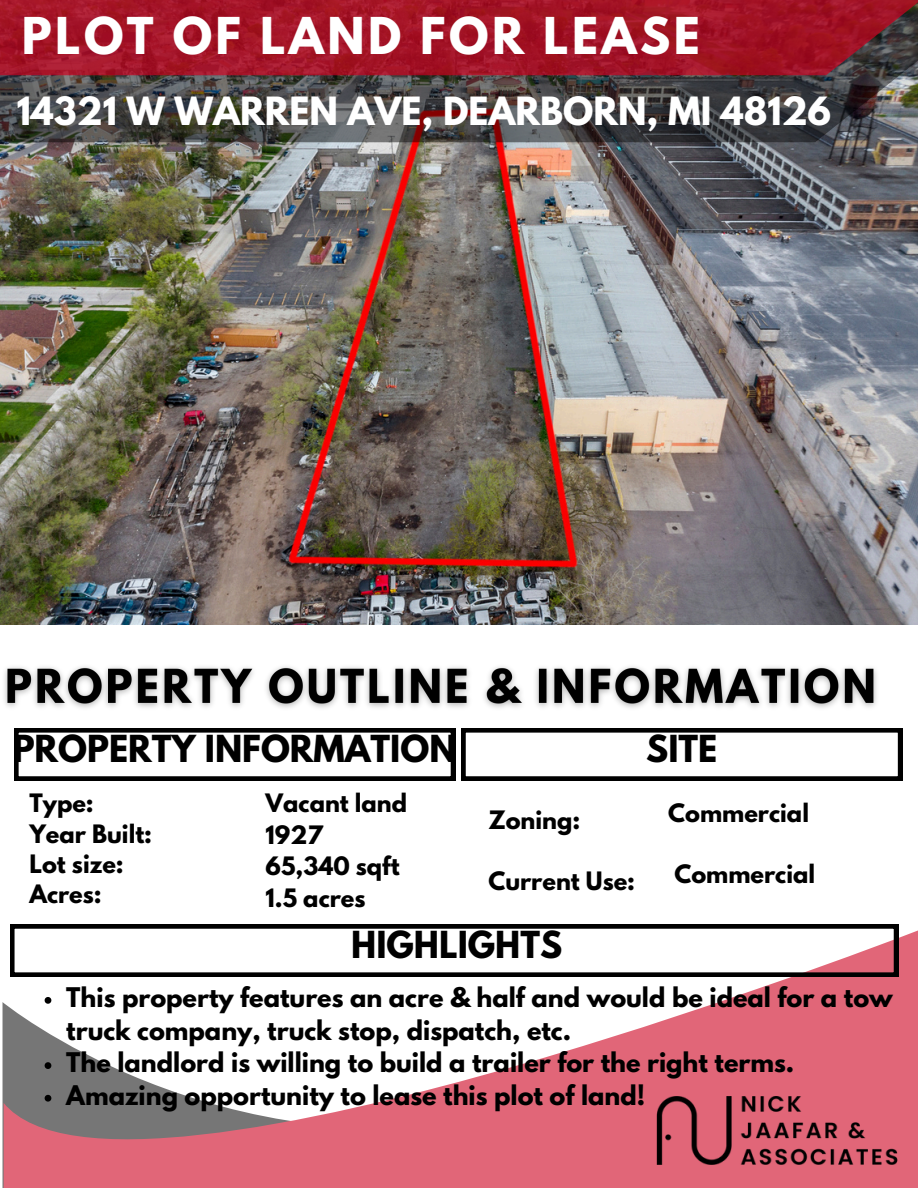
<style>
.page{position:relative;width:918px;height:1188px;background:#fff}
.page>*{position:absolute;margin:0;border:0;box-sizing:border-box;transform-origin:0 0}
.t1{font:700 45px "League Spartan";letter-spacing:.075em;color:#fff}
.t2{font:700 34.5px "League Spartan";color:#fff}
.t3{font:700 33px "League Spartan";color:#000}
.t4{font:700 24px/32.7px "League Spartan";color:#000}
.t5{font:700 22.5px/30.3px "League Spartan";color:#000}
</style>
<div class="page">
<img style="left:0;top:142px;width:918px;height:482px">
<img style="left:0;top:75px;width:918px;height:67px">
<svg style="left:0;top:0;width:918px;height:75px;background:#9e1527"></svg>
<svg style="left:4px;top:924px;width:914px;height:264px;fill:#e16678"></svg>
<svg style="left:14px;top:728px;width:441px;height:53px"></svg>
<img style="left:4px;top:666px;width:873px;height:42px">
<svg style="left:461px;top:728px;width:441px;height:53px"></svg>
<svg style="left:10px;top:924px;width:888px;height:53px"></svg>
<svg style="left:45px;top:997px;width:6px;height:7px"></svg>
<svg style="left:45px;top:1062px;width:6px;height:7px"></svg>
<svg style="left:45px;top:1095px;width:6px;height:7px"></svg>
<img style="left:654px;top:1096px;width:246px;height:69px">
<p class="t1" style="left:22px;top:14px;width:679px">PLOT OF LAND FOR LEASE</p>
<h2 class="t2" style="left:17px;top:93px;width:816px">14321 W WARREN AVE, DEARBORN, MI 48126</h2>
<p class="t3" style="left:13px;top:732px;width:446px">PROPERTY INFORMATION</p>
<h1 class="t3" style="left:646px;top:732px;width:73px">SITE</h1>
<h3 class="t5" style="left:29px;top:791px;width:124px">Type:<br>Year Built:<br>Lot size:<br>Acres:</h3>
<p class="t5" style="left:266px;top:790px;width:143px;line-height:31.5px">Vacant land<br>1927<br>65,340 sqft<br>1.5 acres</p>
<h3 class="t5" style="left:488px;top:808px;width:93px">Zoning:</h3>
<h3 class="t5" style="left:488px;top:869px;width:148px">Current Use:</h3>
<h3 class="t5" style="left:668px;top:801px;width:142px">Commercial</h3>
<h3 class="t5" style="left:674px;top:862px;width:142px">Commercial</h3>
<h2 class="t3" style="left:351px;top:928px;width:212px">HIGHLIGHTS</h2>
<h2 class="t4" style="left:66px;top:984px;width:828px">This property features an acre &amp; half and would be ideal for a tow truck company, truck stop, dispatch, etc.</h2>
<h2 class="t4" style="left:66px;top:1049px;width:729px">The landlord is willing to build a trailer for the right terms.</h2>
<h3 class="t4" style="left:66px;top:1082px;width:580px">Amazing opportunity to lease this plot of land!</h3>
</div>
